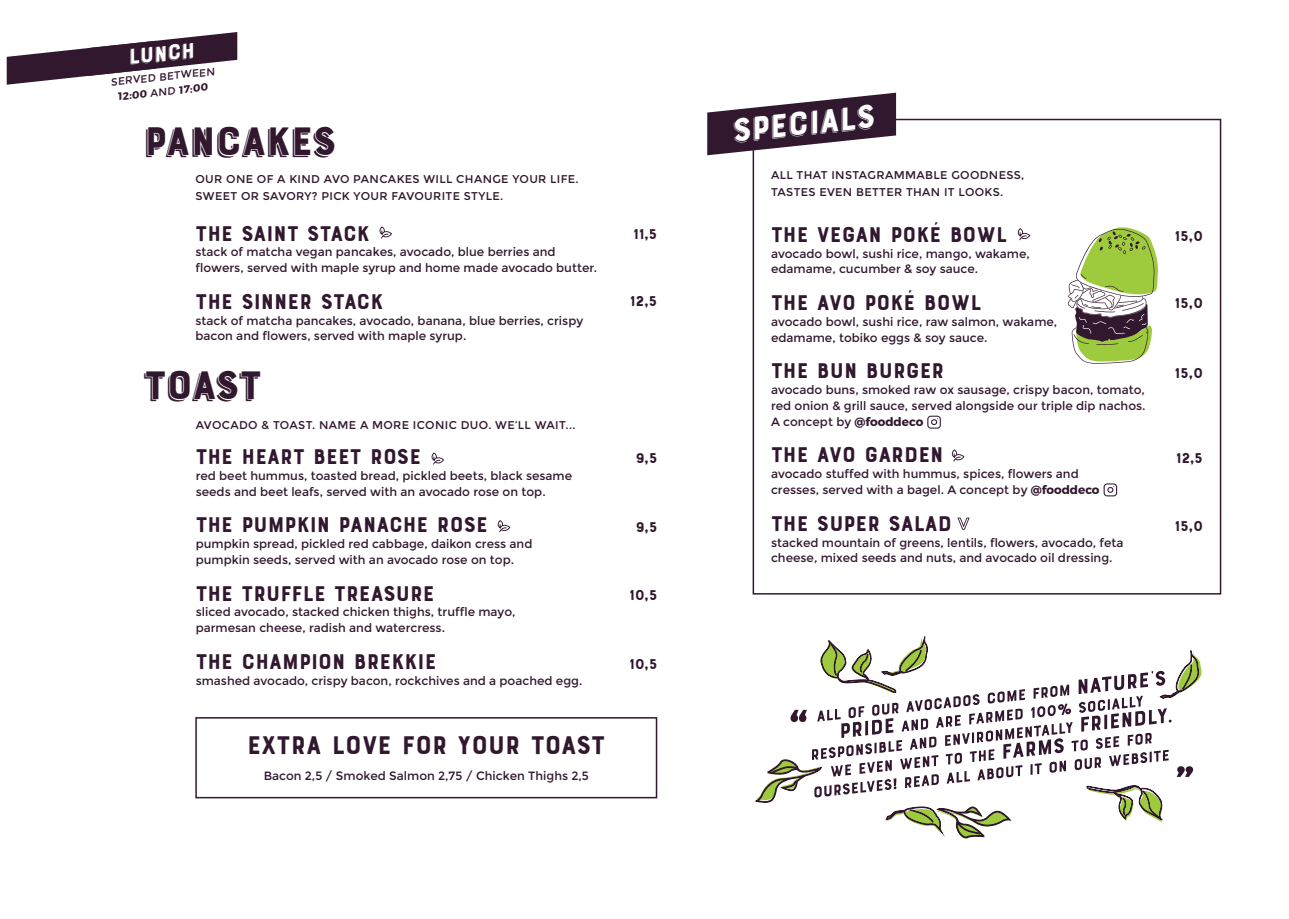
<style>
.page{position:relative;width:1289px;height:919px;background:#fff}
.page>*{position:absolute;margin:0;border:0;box-sizing:border-box;transform-origin:0 0}
.t1{font:42px "Bourton Drop Shadow";color:#31182f}
.t2{font:34.5px "Bourton Drop Line";color:#fff}
.t3{font:27px "Bourton Base";color:#31182f}
.t4{font:22.5px "Bourton Base";color:#31182f}
.t5{font:22.5px "Bourton Drop Line";color:#fff}
.t6{font:15px "Bourton Base";color:#31182f}
.t7{font:12px/15.8px "Montserrat";color:#31182f}
.t8{font:11.25px/17.2px "Montserrat";letter-spacing:.03em;color:#31182f}
.t9{font:10.5px/15px "Montserrat";color:#31182f;text-align:center}
.s1{font-weight:700}
</style>
<div class="page">
<div style="left:752px;top:119px;width:469px;height:475px;border:2px solid #31182f"></div>
<svg style="left:707px;top:93px;width:189px;height:62px"></svg>
<svg style="left:1017px;top:228px;width:13px;height:12px"></svg>
<svg style="left:951px;top:449px;width:13px;height:12px"></svg>
<svg style="left:957px;top:517px;width:12px;height:12px"></svg>
<svg style="left:754px;top:636px;width:448px;height:203px"></svg>
<svg style="left:1067px;top:227px;width:91px;height:137px"></svg>
<svg style="left:431px;top:452px;width:13px;height:12px"></svg>
<svg style="left:497px;top:520px;width:13px;height:12px"></svg>
<svg style="left:379px;top:226px;width:13px;height:12px"></svg>
<div style="left:195px;top:717px;width:462px;height:81px;border:2px solid #31182f"></div>
<svg style="left:927px;top:415px;width:13px;height:13px"></svg>
<svg style="left:1103px;top:483px;width:14px;height:13px"></svg>
<svg style="left:7px;top:32px;width:230px;height:53px"></svg>
<h3 class="t5" style="left:127px;top:43px;width:68px;rotate:-6deg">LUNCH</h3>
<p class="t9" style="left:110px;top:75px;width:106px;rotate:-6deg">SERVED BETWEEN<br><span class="s1">12:00</span> AND <span class="s1">17:00</span></p>
<h1 class="t1" style="left:144px;top:115px;width:194px">PANCAKES</h1>
<p class="t8" style="left:195px;top:170px;width:385px">OUR ONE OF A KIND AVO PANCAKES WILL CHANGE YOUR LIFE.<br>SWEET OR SAVORY? PICK YOUR FAVOURITE STYLE.</p>
<h3 class="t4" style="left:195px;top:219px;width:176px">THE SAINT STACK</h3>
<p class="t7" style="left:195px;top:244px;width:403px">stack of matcha vegan pancakes, avocado, blue berries and flowers, served with maple syrup and home made avocado butter.</p>
<h3 class="t4" style="left:195px;top:287px;width:189px">THE SINNER STACK</h3>
<p class="t7" style="left:195px;top:313px;width:389px">stack of matcha pancakes, avocado, banana, blue berries, crispy bacon and flowers, served with maple syrup.</p>
<h1 class="t1" style="left:144px;top:359px;width:119px">TOAST</h1>
<p class="t8" style="left:196px;top:416px;width:381px">AVOCADO &amp; TOAST. NAME A MORE ICONIC DUO. WE’LL WAIT...</p>
<h3 class="t4" style="left:196px;top:442px;width:227px">THE HEART BEET ROSE</h3>
<p class="t7" style="left:196px;top:468px;width:378px">red beet hummus, toasted bread, pickled beets, black sesame seeds and beet leafs, served with an avocado rose on top.</p>
<h3 class="t4" style="left:196px;top:511px;width:294px">THE PUMPKIN PANACHE ROSE</h3>
<p class="t7" style="left:196px;top:536px;width:338px">pumpkin spread, pickled red cabbage, daikon cress and pumpkin seeds, served with an avocado rose on top.</p>
<h3 class="t4" style="left:196px;top:579px;width:240px">THE TRUFFLE TREASURE</h3>
<p class="t7" style="left:196px;top:604px;width:321px">sliced avocado, stacked chicken thighs, truffle mayo, parmesan cheese, radish and watercress.</p>
<h3 class="t4" style="left:196px;top:647px;width:242px">THE CHAMPION BREKKIE</h3>
<p class="t7" style="left:196px;top:672px;width:388px">smashed avocado, crispy bacon, rockchives and a poached egg.</p>
<h3 class="t3" style="left:247px;top:728px;width:360px">EXTRA LOVE FOR YOUR TOAST</h3>
<p class="t7" style="left:264px;top:767px;width:326px">Bacon 2,5 / Smoked Salmon 2,75 / Chicken Thighs 2,5</p>
<p class="t6" style="left:633px;top:224px;width:26px">11,5</p>
<p class="t6" style="left:630px;top:292px;width:29px">12,5</p>
<p class="t6" style="left:635px;top:449px;width:23px">9,5</p>
<p class="t6" style="left:635px;top:518px;width:23px">9,5</p>
<p class="t6" style="left:629px;top:586px;width:30px">10,5</p>
<p class="t6" style="left:629px;top:655px;width:30px">10,5</p>
<h2 class="t2" style="left:729px;top:109px;width:145px;rotate:-6deg">SPECIALS</h2>
<p class="t8" style="left:771px;top:166px;width:255px">ALL THAT INSTAGRAMMABLE GOODNESS,<br>TASTES EVEN BETTER THAN IT LOOKS.</p>
<h3 class="t4" style="left:771px;top:220px;width:238px">THE VEGAN POKÉ BOWL</h3>
<p class="t7" style="left:771px;top:245px;width:260px">avocado bowl, sushi rice, mango, wakame, edamame, cucumber &amp; soy sauce.</p>
<h3 class="t4" style="left:771px;top:289px;width:212px">THE AVO POKÉ BOWL</h3>
<p class="t7" style="left:771px;top:314px;width:288px">avocado bowl, sushi rice, raw salmon, wakame, edamame, tobiko eggs &amp; soy sauce.</p>
<h3 class="t4" style="left:771px;top:357px;width:175px">THE BUN BURGER</h3>
<p class="t7" style="left:771px;top:382px;width:376px;text-align:justify">avocado buns, smoked raw ox sausage, crispy bacon, tomato, red onion &amp; grill sauce, served alongside our triple dip nachos.<br>A concept by <span class="s1">@fooddeco</span></p>
<h3 class="t4" style="left:771px;top:441px;width:174px">THE AVO GARDEN</h3>
<p class="t7" style="left:771px;top:466px;width:330px">avocado stuffed with hummus, spices, flowers and cresses, served with a bagel. A concept by <span class="s1">@fooddeco</span></p>
<h3 class="t4" style="left:771px;top:509px;width:182px">THE SUPER SALAD</h3>
<p class="t7" style="left:771px;top:534px;width:354px">stacked mountain of greens, lentils, flowers, avocado, feta cheese, mixed seeds and nuts, and avocado oil dressing.</p>
<p class="t6" style="left:1174px;top:227px;width:30px">15,0</p>
<p class="t6" style="left:1174px;top:294px;width:30px">15,0</p>
<p class="t6" style="left:1174px;top:364px;width:30px">15,0</p>
<p class="t6" style="left:1175px;top:449px;width:29px">12,5</p>
<p class="t6" style="left:1174px;top:517px;width:30px">15,0</p>
</div>
